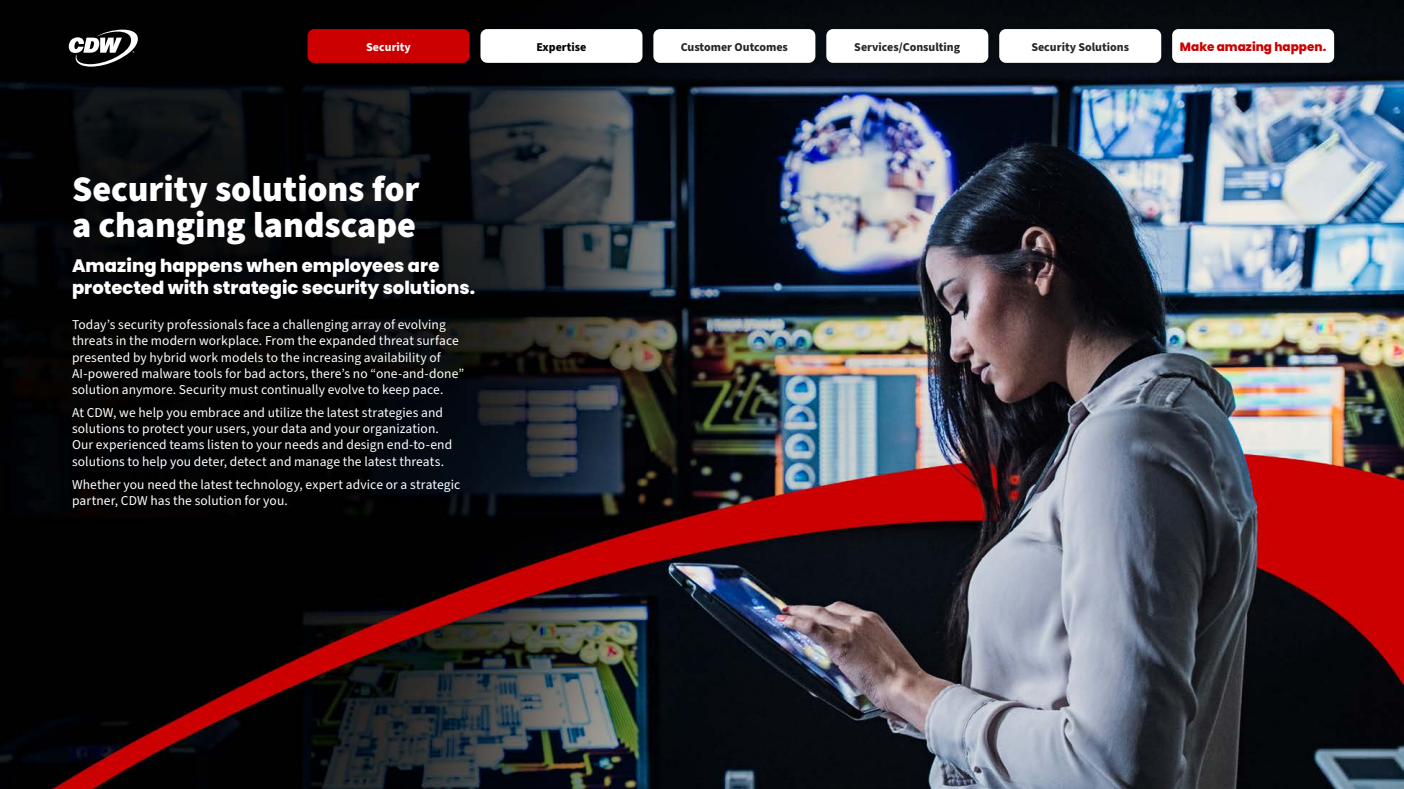
<style>
.page{position:relative;width:1404px;height:789px;background:#fff}
.page>*{position:absolute;margin:0;border:0;box-sizing:border-box;transform-origin:0 0}
.t1{font:900 36px/36px "Source Sans Pro";letter-spacing:-.005em;color:#fff}
.t2{font:800 18px/22.5px "Poppins";color:#fff}
.t3{font:13.5px/16.2px "Source Sans Pro";letter-spacing:.005em;color:#fff}
.t4{font:700 12px "Source Sans Pro";color:#262626}
.t5{font:800 12px "Poppins";color:#c00}
.t6{font:700 12px "Source Sans Pro";color:#000}
.t7{font:700 12px "Source Sans Pro";color:#fff}
</style>
<div class="page">
<img style="left:0;top:0;width:1404px;height:788px">
<svg style="left:69px;top:30px;width:69px;height:37px"></svg>
<div style="left:1165px;top:22px;width:177px;height:48px;background:#070a10"></div>
<div style="left:1172px;top:29px;width:162px;height:34px;background:#fff;border-radius:6px"></div>
<div style="left:473px;top:22px;width:177px;height:48px;background:#000"></div>
<div style="left:480px;top:29px;width:162px;height:34px;background:#fff;border-radius:7px"></div>
<div style="left:300px;top:22px;width:177px;height:48px;background:#000"></div>
<div style="left:308px;top:29px;width:162px;height:34px;background:#c00;border-radius:7px"></div>
<div style="left:646px;top:22px;width:177px;height:48px;background:#05090e"></div>
<div style="left:653px;top:29px;width:162px;height:34px;background:#fff;border-radius:7px"></div>
<div style="left:819px;top:22px;width:177px;height:48px;background:#070b13"></div>
<div style="left:826px;top:29px;width:162px;height:34px;background:#fff;border-radius:7px"></div>
<div style="left:992px;top:22px;width:177px;height:48px;background:#080c13"></div>
<div style="left:999px;top:29px;width:162px;height:34px;background:#fff;border-radius:7px"></div>
<p class="t7" style="left:366px;top:38px;width:46px">Security</p>
<p class="t6" style="left:537px;top:38px;width:51px">Expertise</p>
<p class="t4" style="left:681px;top:38px;width:109px">Customer Outcomes</p>
<p class="t4" style="left:854px;top:38px;width:108px">Services/Consulting</p>
<p class="t4" style="left:1031px;top:38px;width:99px">Security Solutions</p>
<p class="t5" style="left:1180px;top:40px;width:148px">Make amazing happen.</p>
<h1 class="t1" style="left:72px;top:172px;width:349px">Security solutions for a changing landscape</h1>
<h2 class="t2" style="left:72px;top:254px;width:405px">Amazing happens when employees are protected with strategic security solutions.</h2>
<p class="t3" style="left:72px;top:317px;width:394px">Today’s security professionals face a challenging array of evolving threats in the modern workplace. From the expanded threat surface presented by hybrid work models to the increasing availability of AI-powered malware tools for bad actors, there’s no “one-and-done” solution anymore. Security must continually evolve to keep pace.</p>
<p class="t3" style="left:72px;top:405px;width:382px">At CDW, we help you embrace and utilize the latest strategies and solutions to protect your users, your data and your organization.<br>Our experienced teams listen to your needs and design end-to-end solutions to help you deter, detect and manage the latest threats.</p>
<p class="t3" style="left:72px;top:476px;width:390px">Whether you need the latest technology, expert advice or a strategic partner, CDW has the solution for you.</p>
</div>
